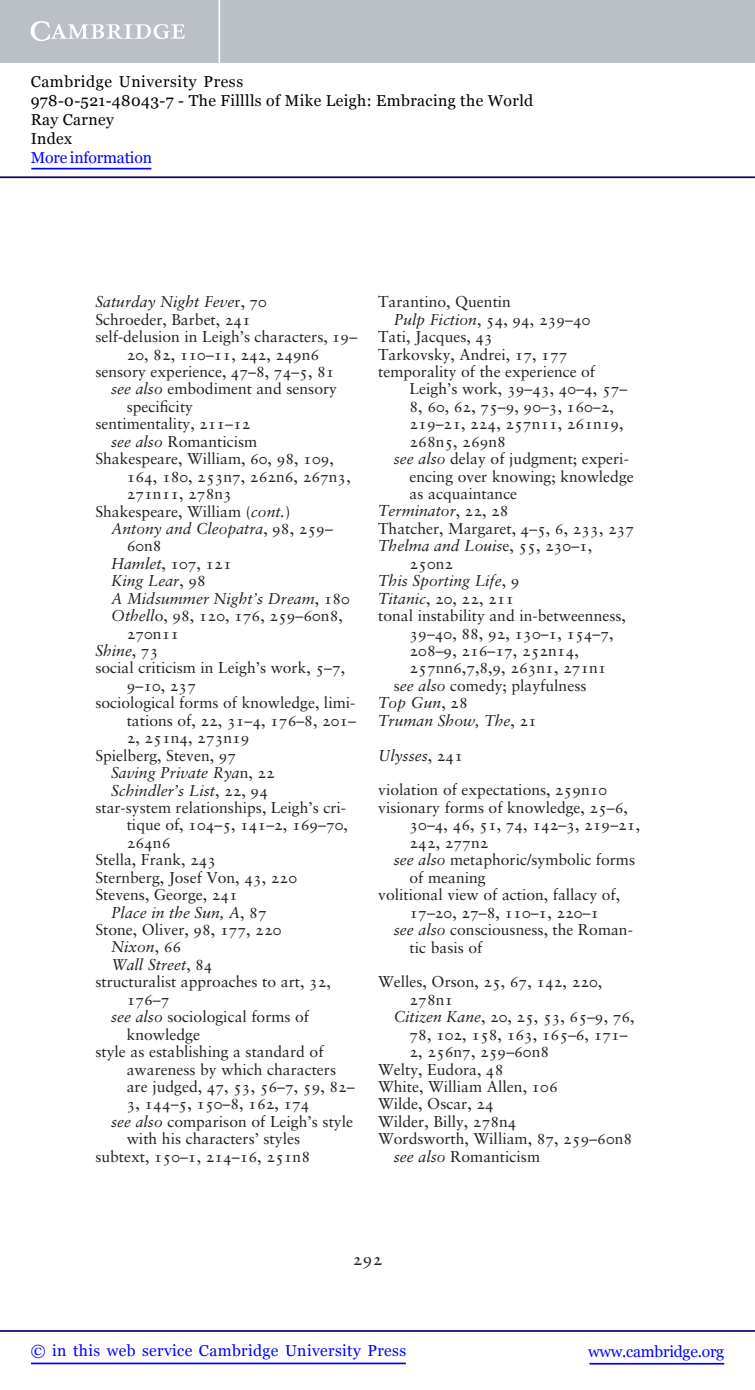
<style>
.page{position:relative;width:755px;height:1390px;background:#fff}
.page>*{position:absolute;margin:0;border:0;box-sizing:border-box;transform-origin:0 0}
.t1{font:17.5px "Sabon New Roman SC";color:#231f20}
.t2{font:15.75px/17.5px "Sabon New Roman SC";color:#231f20}
.t3{font:15.75px/17.5px "Sabon Italic Os F";color:#231f20}
.t4{font:15.75px/18.9px "Georgia";letter-spacing:.025em;color:#000}
.t5{font:15.75px "Georgia";letter-spacing:.025em;color:#00f}
.t6{font:15.75px "Georgia";letter-spacing:-.015em;color:#00f}
.t7{font:15.75px "Georgia";letter-spacing:-.01em;color:#00f}
.s1{font-family:"Sabon New Roman SC"}
.s2{font-family:"Sabon Italic Os F"}
</style>
<div class="page">
<hr style="left:589px;top:1363px;width:134px;height:1px;background:#00f">
<hr style="left:0;top:1330px;width:754px;height:2px;background:#150666">
<hr style="left:31px;top:1362px;width:374px;height:2px;background:#00f">
<div style="left:0;top:0;width:754px;height:63px;background:#bac0c6"></div>
<svg style="left:31px;top:21px;width:154px;height:20px"></svg>
<hr style="left:218px;top:0;width:2px;height:63px;background:#fff">
<hr style="left:0;top:176px;width:754px;height:2px;background:#150666">
<hr style="left:31px;top:168px;width:120px;height:1px;background:#00f">
<p class="t4" style="left:31px;top:73px;width:504px">Cambridge University Press<br>978-0-521-48043-7 - The Filllls of Mike Leigh: Embracing the World<br>Ray Carney<br>Index</p>
<p class="t7" style="left:31px;top:148px;width:123px">More information</p>
<p class="t3" style="left:95px;top:294px;width:173px">Saturday Night Feve<span class="s1">r, 70</span></p>
<p class="t2" style="left:95px;top:312px;width:157px">Schroeder, Barbet, 241</p>
<p class="t2" style="left:95px;top:329px;width:263px">self-delusion in Leigh’s characters, 19–</p>
<p class="t2" style="left:127px;top:347px;width:194px">20, 82, 110–11, 242, 249n6</p>
<p class="t2" style="left:95px;top:364px;width:240px">sensory experience, 47–8, 74–5, 81</p>
<p class="t2" style="left:111px;top:381px;width:227px"><span class="s2">see also</span> embodiment and sensory</p>
<p class="t2" style="left:127px;top:399px;width:68px">specificity</p>
<p class="t2" style="left:95px;top:416px;width:157px">sentimentality, 211–12</p>
<p class="t2" style="left:111px;top:434px;width:148px"><span class="s2">see also</span> Romanticism</p>
<p class="t2" style="left:95px;top:451px;width:240px">Shakespeare, William, 60, 98, 109,</p>
<p class="t2" style="left:127px;top:469px;width:225px">164, 180, 253n7, 262n6, 267n3,</p>
<p class="t2" style="left:127px;top:486px;width:107px">271n11, 278n3</p>
<p class="t2" style="left:95px;top:503px;width:196px">Shakespeare, William (<span class="s2">cont.</span>)</p>
<p class="t3" style="left:111px;top:521px;width:223px">Antony and Cleopatra<span class="s1">, 98, 259–</span></p>
<p class="t2" style="left:111px;top:538px;width:122px;text-indent:16px">60n8<br><span class="s2">Hamlet</span>, 107, 121</p>
<p class="t3" style="left:111px;top:573px;width:240px">King Lear<span class="s1">, 98<br></span>A Midsummer Night’s Dream<span class="s1">, 180</span></p>
<p class="t2" style="left:127px;top:608px;width:217px;text-indent:-16px"><span class="s2">Othell</span>o, 98, 120, 176, 259–60n8,<br>270n11</p>
<p class="t3" style="left:95px;top:643px;width:65px">Shine<span class="s1">, 73</span></p>
<p class="t2" style="left:95px;top:660px;width:251px">social criticism in Leigh’s work, 5–7,</p>
<p class="t2" style="left:127px;top:678px;width:71px">9–10, 237</p>
<p class="t2" style="left:95px;top:695px;width:261px">sociological forms of knowledge, limi-</p>
<p class="t2" style="left:127px;top:713px;width:231px">tations of, 22, 31–4, 176–8, 201–</p>
<p class="t2" style="left:127px;top:730px;width:124px">2, 251n4, 273n19</p>
<p class="t2" style="left:95px;top:748px;width:142px">Spielberg, Steven, 97</p>
<p class="t3" style="left:111px;top:765px;width:165px">Saving Private Rya<span class="s1">n, 22<br></span>Schindler’s List<span class="s1">, 22, 94</span></p>
<p class="t2" style="left:95px;top:800px;width:252px">star-system relationships, Leigh’s cri-</p>
<p class="t2" style="left:127px;top:817px;width:222px">tique of, 104–5, 141–2, 169–70,</p>
<p class="t2" style="left:127px;top:835px;width:45px">264n6</p>
<p class="t2" style="left:95px;top:852px;width:122px">Stella, Frank, 243</p>
<p class="t2" style="left:95px;top:870px;width:203px">Sternberg, Josef Von, 43, 220</p>
<p class="t2" style="left:95px;top:887px;width:144px">Stevens, George, 241</p>
<p class="t3" style="left:111px;top:905px;width:157px">Place in the Sun, A<span class="s1">, 87</span></p>
<p class="t2" style="left:95px;top:922px;width:187px">Stone, Oliver, 98, 177, 220</p>
<p class="t3" style="left:111px;top:939px;width:103px">Nixon<span class="s1">, 66<br></span>Wall Street<span class="s1">, 84</span></p>
<p class="t2" style="left:95px;top:974px;width:237px">structuralist approaches to art, 32,</p>
<p class="t2" style="left:127px;top:992px;width:44px">176–7</p>
<p class="t2" style="left:111px;top:1009px;width:199px"><span class="s2">see also</span> sociological forms of</p>
<p class="t2" style="left:127px;top:1027px;width:75px">knowledge</p>
<p class="t2" style="left:95px;top:1044px;width:230px">style as establishing a standard of</p>
<p class="t2" style="left:127px;top:1061px;width:211px">awareness by which characters</p>
<p class="t2" style="left:127px;top:1079px;width:229px">are judged, 47, 53, 56–7, 59, 82–</p>
<p class="t2" style="left:127px;top:1096px;width:184px">3, 144–5, 150–8, 162, 174</p>
<p class="t2" style="left:111px;top:1114px;width:243px"><span class="s2">see also</span> comparison of Leigh’s style</p>
<p class="t2" style="left:127px;top:1131px;width:175px">with his characters’ styles</p>
<p class="t2" style="left:95px;top:1149px;width:216px">subtext, 150–1, 214–16, 251n8</p>
<p class="t2" style="left:378px;top:294px;width:134px">Tarantino, Quentin</p>
<p class="t2" style="left:393px;top:312px;width:198px"><span class="s2">Pulp Fiction</span>, 54, 94, 239–40</p>
<p class="t2" style="left:378px;top:329px;width:116px">Tati, Jacques, 43</p>
<p class="t2" style="left:378px;top:346px;width:191px">Tarkovsky, Andrei, 17, 177</p>
<p class="t2" style="left:378px;top:364px;width:218px">temporality of the experience of</p>
<p class="t2" style="left:409px;top:381px;width:219px">Leigh’s work, 39–43, 40–4, 57–</p>
<p class="t2" style="left:409px;top:399px;width:206px">8, 60, 62, 75–9, 90–3, 160–2,</p>
<p class="t2" style="left:409px;top:416px;width:215px">219–21, 224, 257n11, 261n19,</p>
<p class="t2" style="left:409px;top:434px;width:98px">268n5, 269n8</p>
<p class="t2" style="left:393px;top:451px;width:236px"><span class="s2">see also</span> delay of judgment; experi-</p>
<p class="t2" style="left:409px;top:469px;width:226px">encing over knowing; knowledge</p>
<p class="t2" style="left:409px;top:486px;width:109px">as acquaintance</p>
<p class="t3" style="left:378px;top:504px;width:132px">Terminator<span class="s1">, 22, 28</span></p>
<p class="t2" style="left:378px;top:521px;width:257px">Thatcher, Margaret, 4–5, 6, 233, 237</p>
<p class="t3" style="left:378px;top:538px;width:215px">Thelma and Louis<span class="s1">e, 55, 230–1,</span></p>
<p class="t2" style="left:409px;top:556px;width:45px">250n2</p>
<p class="t3" style="left:378px;top:573px;width:143px">This Sporting Life<span class="s1">, 9</span></p>
<p class="t2" style="left:378px;top:591px;width:138px"><span class="s2">Titanic</span>, 20, 22, 211</p>
<p class="t2" style="left:378px;top:608px;width:249px">tonal instability and in-betweenness,</p>
<p class="t2" style="left:409px;top:625px;width:205px">39–40, 88, 92, 130–1, 154–7,</p>
<p class="t2" style="left:409px;top:643px;width:171px">208–9, 216–17, 252n14,</p>
<p class="t2" style="left:409px;top:660px;width:198px">257nn6,7,8,9, 263n1, 271n1</p>
<p class="t2" style="left:393px;top:678px;width:194px">s<span class="s2">ee also</span> comedy; playfulness</p>
<p class="t3" style="left:378px;top:695px;width:160px">Top Gun<span class="s1">, 28<br></span>Truman Show, The<span class="s1">, 21</span></p>
<p class="t3" style="left:378px;top:748px;width:86px">Ulysses<span class="s1">, 241</span></p>
<p class="t2" style="left:378px;top:782px;width:230px">violation of expectations, 259n10</p>
<p class="t2" style="left:378px;top:800px;width:251px">visionary forms of knowledge, 25–6,</p>
<p class="t2" style="left:409px;top:817px;width:232px">30–4, 46, 51, 74, 142–3, 219–21,</p>
<p class="t2" style="left:409px;top:835px;width:80px">242, 277n2</p>
<p class="t2" style="left:393px;top:852px;width:243px"><span class="s2">see also</span> metaphoric/symbolic forms</p>
<p class="t2" style="left:409px;top:870px;width:78px">of meaning</p>
<p class="t2" style="left:378px;top:887px;width:243px">volitional view of action, fallacy of,</p>
<p class="t2" style="left:409px;top:905px;width:191px">17–20, 27–8, 110–1, 220–1</p>
<p class="t2" style="left:393px;top:922px;width:240px"><span class="s2">see also</span> consciousness, the Roman-</p>
<p class="t2" style="left:409px;top:939px;width:74px">tic basis of</p>
<p class="t2" style="left:378px;top:974px;width:225px">Welles, Orson, 25, 67, 142, 220,</p>
<p class="t2" style="left:409px;top:992px;width:45px">278n1</p>
<p class="t2" style="left:393px;top:1009px;width:242px"><span class="s2">Citizen Kane</span>, 20, 25, 53, 65–9, 76,</p>
<p class="t2" style="left:409px;top:1027px;width:219px">78, 102, 158, 163, 165–6, 171–</p>
<p class="t2" style="left:409px;top:1044px;width:141px">2, 256n7, 259–60n8</p>
<p class="t2" style="left:378px;top:1061px;width:127px">Welty, Eudora, 48</p>
<p class="t2" style="left:378px;top:1079px;width:181px">White, William Allen, 106</p>
<p class="t2" style="left:378px;top:1096px;width:117px">Wilde, Oscar, 24</p>
<p class="t2" style="left:378px;top:1114px;width:140px">Wilder, Billy, 278n4</p>
<p class="t2" style="left:378px;top:1131px;width:255px">Wordsworth, William, 87, 259–60n8</p>
<p class="t2" style="left:393px;top:1149px;width:148px"><span class="s2">see also</span> Romanticism</p>
<p class="t1" style="left:352px;top:1251px;width:31px">292</p>
<p class="t5" style="left:31px;top:1341px;width:376px">© in this web service Cambridge University Press</p>
<p class="t6" style="left:588px;top:1341px;width:137px">www.cambridge.org</p>
</div>
